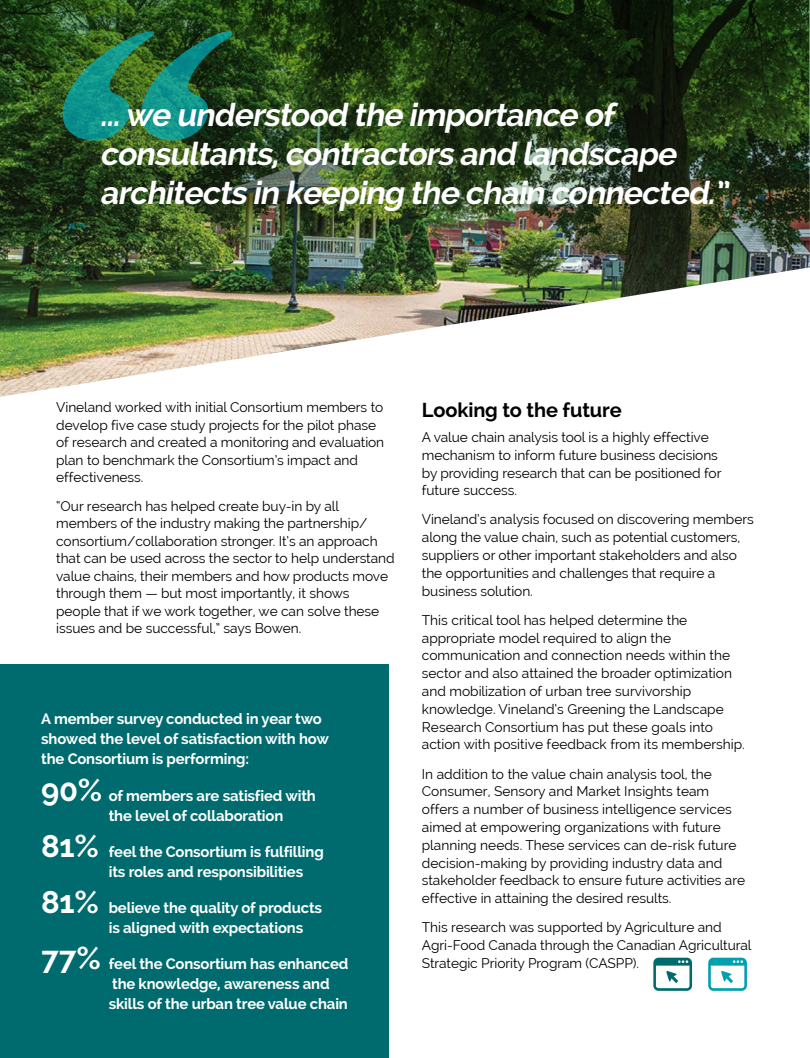
<style>
.page{position:relative;width:810px;height:1058px;background:#fff}
.page>*{position:absolute;margin:0;border:0;box-sizing:border-box;transform-origin:0 0}
.t1{font:italic 700 31.88px/38.8px "Raleway";color:#fff}
.t2{font:700 20px "Raleway";letter-spacing:-.005em;color:#000}
.t3{font:700 15px/20px "Raleway";letter-spacing:-.01em;color:#fff}
.t4{font:13.75px/17.8px "Raleway";letter-spacing:-.005em;color:#000}
.s1{font-size:31.25px}
</style>
<div class="page">
<div style="left:0;top:664px;width:388px;height:394px;background:#006b6e"></div>
<img style="left:0;top:271px;width:787px;height:126px">
<img style="left:0;top:0;width:810px;height:271px">
<svg style="left:57px;top:31px;width:176px;height:109px;background:#1f6f4e"></svg>
<svg style="left:653px;top:957px;width:39px;height:33px"></svg>
<svg style="left:708px;top:957px;width:39px;height:33px"></svg>
<h1 class="t1" style="left:100px;top:96px;width:636px">...we understood the importance of consultants,contractors and landscape architects in keeping the chain connected.”</h1>
<p class="t4" style="left:56px;top:398px;width:330px">Vineland worked with initial Consortium members to develop five case study projects for the pilot phase of research and created a monitoring and evaluation plan to benchmark the Consortium’s impact and effectiveness.</p>
<p class="t4" style="left:56px;top:497px;width:340px">“Our research has helped create buy-in by all members of the industry making the partnership/ consortium/collaboration stronger. It’s an approach that can be used across the sector to help understand value chains, their members and how products move through them — but most importantly, it shows people that if we work together, we can solve these issues and be successful,” says Bowen.</p>
<p class="t3" style="left:41px;top:709px;width:289px">A member survey conducted in year two showed the level of satisfaction with how the Consortium is performing:</p>
<p class="t3" style="left:109px;top:785px;width:209px;text-indent:-67px"><span class="s1">90%</span> of members are satisfied with the level of collaboration</p>
<p class="t3" style="left:109px;top:841px;width:217px;text-indent:-67px"><span class="s1">81%</span> feel the Consortium is fulfilling its roles and responsibilities</p>
<p class="t3" style="left:109px;top:897px;width:215px;text-indent:-67px"><span class="s1">81%</span> believe the quality of products is aligned with expectations</p>
<p class="t3" style="left:109px;top:954px;width:241px;text-indent:-67px"><span class="s1">77%</span> feel the Consortium has enhanced the knowledge, awareness and skills of the urban tree value chain</p>
<h2 class="t2" style="left:422px;top:398px;width:202px">Looking to the future</h2>
<p class="t4" style="left:422px;top:428px;width:301px">A value chain analysis tool is a highly effective mechanism to inform future business decisions by providing research that can be positioned for future success.</p>
<p class="t4" style="left:422px;top:510px;width:333px">Vineland’s analysis focused on discovering members along the value chain, such as potential customers, suppliers or other important stakeholders and also the opportunities and challenges that require a business solution.</p>
<p class="t4" style="left:422px;top:611px;width:324px">This critical tool has helped determine the appropriate model required to align the communication and connection needs within the sector and also attained the broader optimization and mobilization of urban tree survivorship knowledge. Vineland’s Greening the Landscape Research Consortium has put these goals into action with positive feedback from its membership.</p>
<p class="t4" style="left:422px;top:764px;width:325px">In addition to the value chain analysis tool, the Consumer, Sensory and Market Insights team offers a number of business intelligence services aimed at empowering organizations with future planning needs. These services can de-risk future decision-making by providing industry data and stakeholder feedback to ensure future activities are effective in attaining the desired results.</p>
<p class="t4" style="left:422px;top:918px;width:331px">This research was supported by Agriculture and<br>Agri-Food Canada through the Canadian Agricultural<br>Strategic Priority Program (CASPP).</p>
</div>
